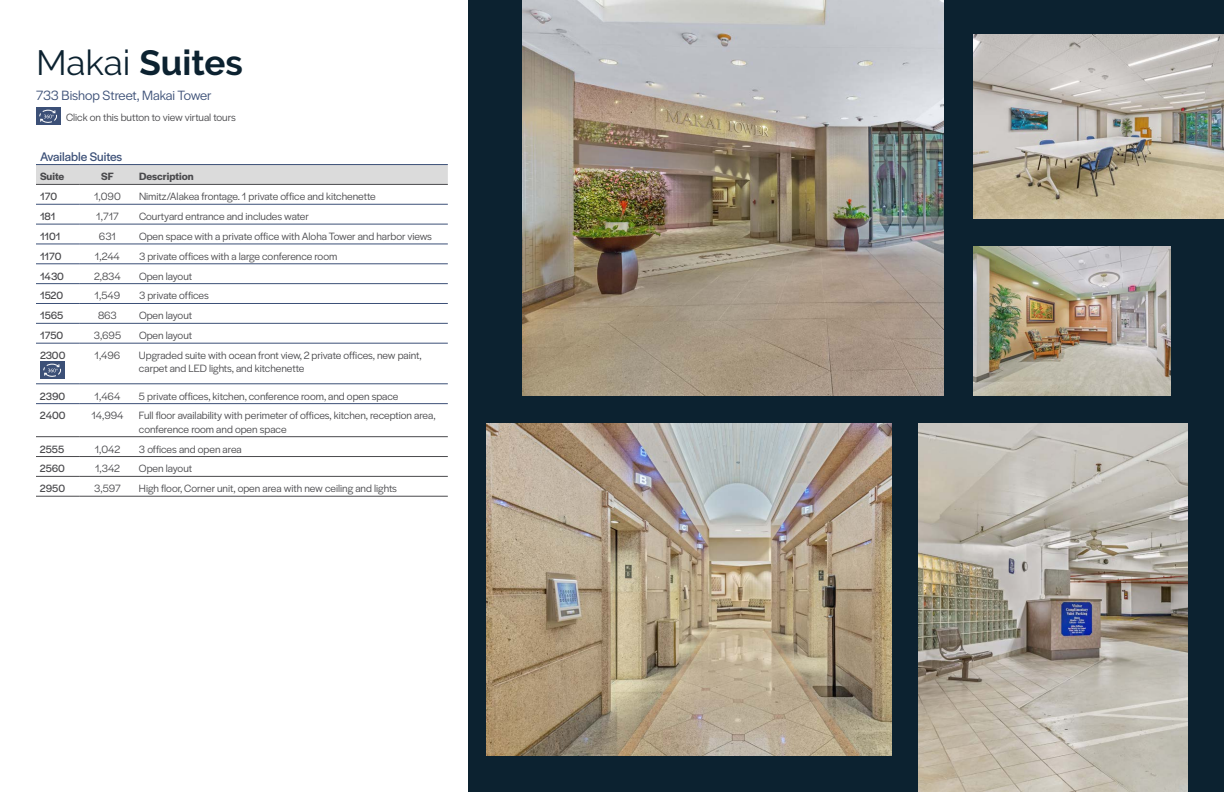
<style>
.page{position:relative;width:1224px;height:792px;background:#fff}
.page>*{position:absolute;margin:0;border:0;box-sizing:border-box;transform-origin:0 0}
.t1{font:700 35px "Raleway";color:#0c2230}
.t2{font:14px "Halyard Display";letter-spacing:-.005em;color:#3c5077}
.t3{font:13px "Halyard Display";color:#3c5077}
.t4{font:11px/13.2px "Halyard Display";color:#4a4a4d}
.t5{font:11px "Halyard Display";letter-spacing:-.005em;color:#4a4a4d}
.t6{font:600 11px "Halyard Display";color:#4a4a4d}
.s1{font-weight:400}
</style>
<div class="page">
<div style="left:36px;top:107px;width:24px;height:18px;background:#3c5077"></div>
<svg style="left:39px;top:110px;width:18px;height:12px"></svg>
<svg style="left:36px;top:165px;width:412px;height:19px;background:#d9d9d9"></svg>
<hr style="left:36px;top:204px;width:44px;height:1px;background:#3c5077">
<hr style="left:80px;top:204px;width:55px;height:1px;background:#3c5077">
<hr style="left:135px;top:204px;width:313px;height:1px;background:#3c5077">
<hr style="left:36px;top:224px;width:44px;height:1px;background:#3c5077">
<hr style="left:80px;top:224px;width:55px;height:1px;background:#3c5077">
<hr style="left:135px;top:224px;width:313px;height:1px;background:#3c5077">
<hr style="left:36px;top:244px;width:44px;height:1px;background:#3c5077">
<hr style="left:80px;top:244px;width:55px;height:1px;background:#3c5077">
<hr style="left:135px;top:244px;width:313px;height:1px;background:#3c5077">
<hr style="left:36px;top:264px;width:44px;height:1px;background:#3c5077">
<hr style="left:80px;top:264px;width:55px;height:1px;background:#3c5077">
<hr style="left:135px;top:264px;width:313px;height:1px;background:#3c5077">
<hr style="left:36px;top:283px;width:44px;height:1px;background:#3c5077">
<hr style="left:80px;top:283px;width:55px;height:1px;background:#3c5077">
<hr style="left:135px;top:283px;width:313px;height:1px;background:#3c5077">
<hr style="left:36px;top:303px;width:44px;height:1px;background:#3c5077">
<hr style="left:80px;top:303px;width:55px;height:1px;background:#3c5077">
<hr style="left:135px;top:303px;width:313px;height:1px;background:#3c5077">
<hr style="left:36px;top:323px;width:44px;height:1px;background:#3c5077">
<hr style="left:80px;top:323px;width:55px;height:1px;background:#3c5077">
<hr style="left:135px;top:323px;width:313px;height:1px;background:#3c5077">
<hr style="left:36px;top:343px;width:44px;height:1px;background:#3c5077">
<hr style="left:80px;top:343px;width:55px;height:1px;background:#3c5077">
<hr style="left:135px;top:343px;width:313px;height:1px;background:#3c5077">
<hr style="left:36px;top:384px;width:44px;height:1px;background:#3c5077">
<hr style="left:80px;top:384px;width:55px;height:1px;background:#3c5077">
<hr style="left:135px;top:384px;width:313px;height:1px;background:#3c5077">
<hr style="left:36px;top:403px;width:44px;height:1px;background:#3c5077">
<hr style="left:80px;top:403px;width:55px;height:1px;background:#3c5077">
<hr style="left:135px;top:403px;width:313px;height:1px;background:#3c5077">
<hr style="left:36px;top:437px;width:44px;height:1px;background:#4a4a4d">
<hr style="left:80px;top:437px;width:55px;height:1px;background:#4a4a4d">
<hr style="left:135px;top:437px;width:313px;height:1px;background:#4a4a4d">
<hr style="left:36px;top:456px;width:44px;height:1px;background:#4a4a4d">
<hr style="left:80px;top:456px;width:55px;height:1px;background:#4a4a4d">
<hr style="left:135px;top:456px;width:313px;height:1px;background:#4a4a4d">
<hr style="left:36px;top:476px;width:44px;height:1px;background:#4a4a4d">
<hr style="left:80px;top:476px;width:55px;height:1px;background:#4a4a4d">
<hr style="left:135px;top:476px;width:313px;height:1px;background:#4a4a4d">
<hr style="left:36px;top:496px;width:44px;height:1px;background:#4a4a4d">
<hr style="left:80px;top:496px;width:55px;height:1px;background:#4a4a4d">
<hr style="left:135px;top:496px;width:313px;height:1px;background:#4a4a4d">
<hr style="left:36px;top:164px;width:44px;height:1px;background:#3c5077">
<hr style="left:80px;top:164px;width:55px;height:1px;background:#3c5077">
<hr style="left:135px;top:164px;width:313px;height:1px;background:#3c5077">
<hr style="left:36px;top:184px;width:44px;height:1px;background:#4a4a4d">
<hr style="left:80px;top:184px;width:55px;height:1px;background:#4a4a4d">
<hr style="left:135px;top:184px;width:313px;height:1px;background:#4a4a4d">
<div style="left:40px;top:361px;width:24px;height:18px;background:#3c5077"></div>
<svg style="left:43px;top:364px;width:18px;height:12px"></svg>
<div style="left:468px;top:0;width:756px;height:792px;background:#0c2230"></div>
<img style="left:523px;top:0;width:420px;height:396px">
<img style="left:487px;top:423px;width:404px;height:333px">
<img style="left:918px;top:423px;width:270px;height:369px">
<img style="left:973px;top:35px;width:251px;height:184px">
<img style="left:973px;top:246px;width:198px;height:150px">
<h1 class="t1" style="left:36px;top:42px;width:208px"><span class="s1">Makai</span> Suites</h1>
<p class="t2" style="left:36px;top:86px;width:177px">733 Bishop Street, Makai Tower</p>
<p class="t4" style="left:66px;top:110px;width:171px">Click on this button to view virtual tours</p>
<p class="t3" style="left:40px;top:147px;width:84px">Available Suites</p>
<p class="t6" style="left:40px;top:169px;width:26px">Suite</p>
<p class="t6" style="left:101px;top:169px;width:14px">SF</p>
<p class="t6" style="left:139px;top:169px;width:56px">Description</p>
<p class="t5" style="left:40px;top:189px;width:19px">170</p>
<p class="t4" style="left:94px;top:189px;width:28px">1,090</p>
<p class="t4" style="left:139px;top:189px;width:238px">Nimitz/Alakea frontage. 1 private office and kitchenette</p>
<p class="t5" style="left:40px;top:209px;width:17px">181</p>
<p class="t4" style="left:96px;top:209px;width:24px">1,717</p>
<p class="t4" style="left:139px;top:209px;width:171px">Courtyard entrance and includes water</p>
<p class="t5" style="left:40px;top:228px;width:22px">1101</p>
<p class="t4" style="left:99px;top:229px;width:18px">631</p>
<p class="t4" style="left:139px;top:229px;width:295px">Open space with a private office with Aloha Tower and harbor views</p>
<p class="t5" style="left:40px;top:248px;width:23px">1170</p>
<p class="t4" style="left:95px;top:249px;width:26px">1,244</p>
<p class="t4" style="left:139px;top:249px;width:200px">3 private offices with a large conference room</p>
<p class="t5" style="left:40px;top:268px;width:25px">1430</p>
<p class="t4" style="left:94px;top:269px;width:28px">2,834</p>
<p class="t4" style="left:139px;top:269px;width:55px">Open layout</p>
<p class="t5" style="left:40px;top:288px;width:25px">1520</p>
<p class="t4" style="left:95px;top:289px;width:27px">1,549</p>
<p class="t4" style="left:139px;top:289px;width:71px">3 private offices</p>
<p class="t5" style="left:40px;top:308px;width:25px">1565</p>
<p class="t4" style="left:98px;top:308px;width:20px">863</p>
<p class="t4" style="left:139px;top:308px;width:55px">Open layout</p>
<p class="t5" style="left:40px;top:328px;width:25px">1750</p>
<p class="t4" style="left:94px;top:328px;width:29px">3,695</p>
<p class="t4" style="left:139px;top:328px;width:55px">Open layout</p>
<p class="t5" style="left:40px;top:348px;width:27px">2300</p>
<p class="t4" style="left:95px;top:348px;width:27px">1,496</p>
<p class="t4" style="left:139px;top:348px;width:284px">Upgraded suite with ocean front view, 2 private offices, new paint, carpet and LED lights, and kitchenette</p>
<p class="t5" style="left:40px;top:388px;width:27px">2390</p>
<p class="t4" style="left:95px;top:389px;width:27px">1,464</p>
<p class="t4" style="left:139px;top:389px;width:261px">5 private offices, kitchen, conference room, and open space</p>
<p class="t5" style="left:40px;top:408px;width:27px">2400</p>
<p class="t4" style="left:91px;top:409px;width:33px">14,994</p>
<p class="t4" style="left:139px;top:409px;width:298px">Full floor availability with perimeter of offices, kitchen, reception area, conference room and open space</p>
<p class="t5" style="left:40px;top:441px;width:26px">2555</p>
<p class="t4" style="left:95px;top:442px;width:27px">1,042</p>
<p class="t4" style="left:139px;top:442px;width:104px">3 offices and open area</p>
<p class="t5" style="left:40px;top:461px;width:27px">2560</p>
<p class="t4" style="left:95px;top:461px;width:26px">1,342</p>
<p class="t4" style="left:139px;top:461px;width:55px">Open layout</p>
<p class="t5" style="left:40px;top:481px;width:27px">2950</p>
<p class="t4" style="left:94px;top:481px;width:28px">3,597</p>
<p class="t4" style="left:139px;top:481px;width:260px">High floor, Corner unit, open area with new ceiling and lights</p>
</div>
